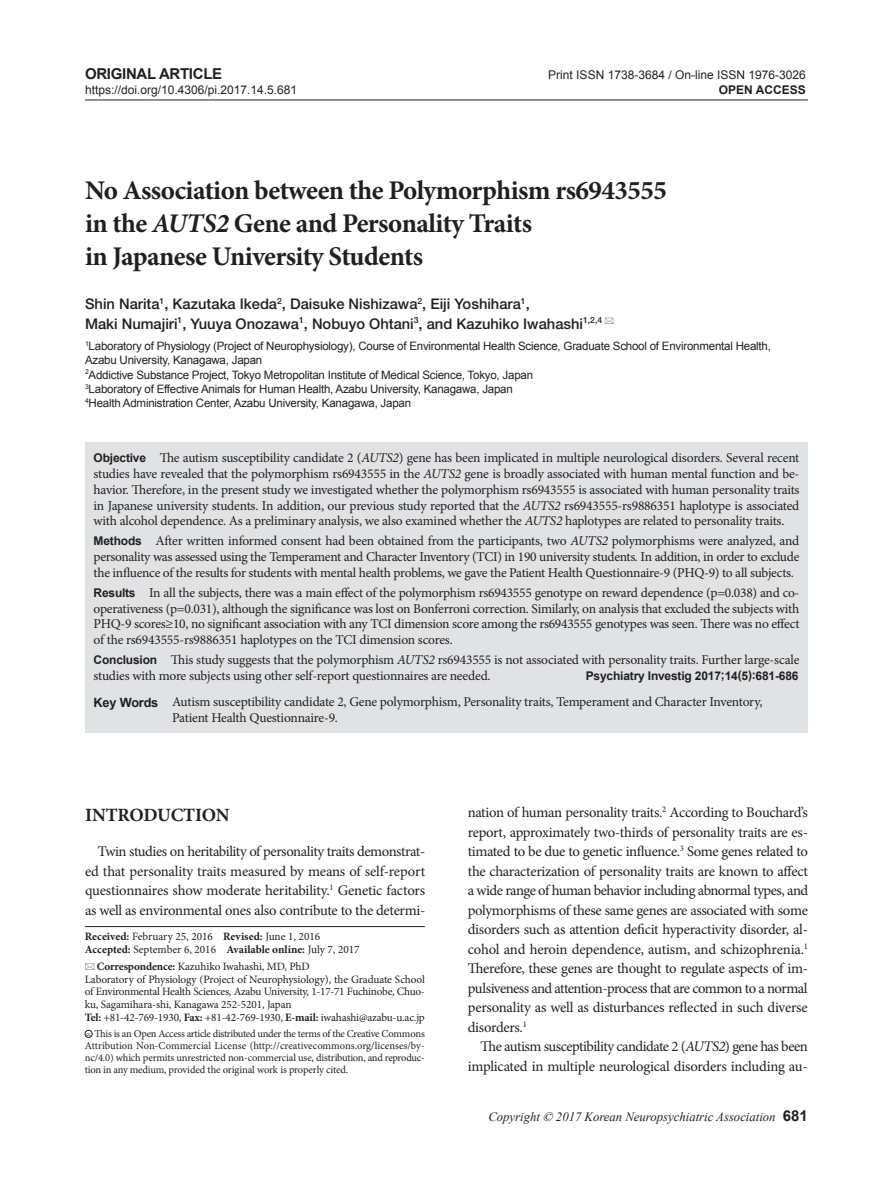
<style>
.page{position:relative;width:893px;height:1191px;background:#fff}
.page>*{position:absolute;margin:0;border:0;box-sizing:border-box;transform-origin:0 0}
.논문제목{font:700 27px/33px "Minion Pro";letter-spacing:-.02em;color:#231f20}
.큰제목{font:700 18.75px "Minion Pro";letter-spacing:-.01em;color:#231f20}
.t1{font:700 15px "Arial";letter-spacing:-.02em;color:#231f20}
.본문{font:14.7px/19.5px "Minion Pro";letter-spacing:-.02em;color:#231f20;text-align:justify}
.이름{font:500 14.7px/19.5px "Helvetica Neue LT Std";color:#231f20}
.초록{font:13.5px/15.8px "Minion Pro";letter-spacing:-.015em;color:#231f20;text-align:justify}
.t2{font:italic 12.75px "Times New Roman";color:#231f20}
.t3{font:12px "Arial";color:#231f20}
.초록-2{font:700 12px "Arial";letter-spacing:-.015em;color:#231f20}
.소속{font:11.55px/14.2px "Arial";letter-spacing:-.02em;color:#231f20}
.교신저자{font:11.25px/12.8px "Minion Pro";letter-spacing:-.015em;color:#231f20;text-align:justify}
.날짜{font:700 11.25px "Minion Pro";color:#231f20}
.날짜-2{font:11.25px "Minion Pro";color:#231f20}
.날짜-3{font:10.5px/12px "Minion Pro";letter-spacing:-.015em;color:#231f20;text-align:justify}
.t4{font:6.6px "Minion Pro";color:#231f20}
.s1{font-style:italic}
.s2{font-family:"Arial";font-weight:700;font-size:12px}
.s3{font-family:"Arial";font-weight:700;font-size:12.75px;color:#e1e2e4}
.s4{font-family:"Arial";font-weight:700;font-size:12.75px}
.s5{font-weight:700}
.s6{font-weight:400}
.s7{font-family:"Arial";font-weight:700;font-style:normal;font-size:15px}
</style>
<div class="page">
<hr style="left:85px;top:100px;width:723px;height:1px;background:#231f20">
<div style="left:85px;top:443px;width:723px;height:290px;background:#e1e2e4"></div>
<hr style="left:85px;top:926px;width:340px;height:1px;background:#231f20">
<div style="left:85px;top:1030px;width:7px;height:7px;border:1px solid #231f20;border-radius:50%"></div>
<p class="t1" style="left:85px;top:64px;width:139px">ORIGINAL ARTICLE</p>
<p class="t3" style="left:85px;top:82px;width:214px">https://doi.org/10.4306/pi.2017.14.5.681</p>
<p class="t3" style="left:548px;top:67px;width:259px">Print ISSN 1738-3684 / On-line ISSN 1976-3026</p>
<p class="초록-2" style="left:719px;top:82px;width:88px">OPEN ACCESS</p>
<p class="논문제목" style="left:85px;top:175px;width:583px">No Association between the Polymorphism rs6943555 in the <span class="s1">AUTS2</span> Gene and Personality Traits<br>in Japanese University Students</p>
<p class="이름" style="left:85px;top:294px;width:519px">Shin Narita<sup>1</sup>, Kazutaka Ikeda<sup>2</sup>, Daisuke Nishizawa<sup>2</sup>, Eiji Yoshihara<sup>1</sup>,<br>Maki Numajiri<sup>1</sup>, Yuuya Onozawa<sup>1</sup>, Nobuyo Ohtani<sup>3</sup>, and Kazuhiko Iwahashi<sup>1,2,4</sup></p>
<p class="소속" style="left:85px;top:339px;width:687px"><sup>1</sup>Laboratory of Physiology (Project of Neurophysiology), Course of Environmental Health Science, Graduate School of Environmental Health,<br>Azabu University, Kanagawa, Japan</p>
<p class="소속" style="left:85px;top:367px;width:450px"><sup>2</sup>Addictive Substance Project, Tokyo Metropolitan Institute of Medical Science, Tokyo, Japan</p>
<p class="소속" style="left:85px;top:382px;width:429px"><sup>3</sup>Laboratory of Effective Animals for Human Health, Azabu University, Kanagawa, Japan</p>
<p class="소속" style="left:85px;top:396px;width:328px"><sup>4</sup>Health Administration Center, Azabu University, Kanagawa, Japan</p>
<p class="초록" style="left:94px;top:450px;width:707px"><span class="s2">Objective</span><span class="s3">aa</span>The autism susceptibility candidate 2 (<span class="s1">AUTS2</span>) gene has been implicated in multiple neurological disorders. Several recent studies have revealed that the polymorphism rs6943555 in the <span class="s1">AUTS2</span> gene is broadly associated with human mental function and be&shy;havior. Therefore, in the present study we investigated whether the polymorphism rs6943555 is associated with human personality traits in Japanese university students. In addition, our previous study reported that the <span class="s1">AUTS2</span> rs6943555-rs9886351 haplotype is associated with alcohol dependence. As a preliminary analysis, we also examined whether the <span class="s1">AUTS2</span> haplotypes are related to personality traits.</p>
<p class="초록" style="left:94px;top:533px;width:707px"><span class="s2">Methods</span><span class="s3">aa</span>After written informed consent had been obtained from the participants, two <span class="s1">AUTS2</span> polymorphisms were analyzed, and personality was assessed using the Temperament and Character Inventory (TCI) in 190 university students. In addition, in order to exclude the influence of the results for students with mental health problems, we gave the Patient Health Questionnaire-9 (PHQ-9) to all subjects.</p>
<p class="초록" style="left:94px;top:585px;width:707px"><span class="s2">Results</span><span class="s3">aa</span>In all the subjects, there was a main effect of the polymorphism rs6943555 genotype on reward dependence (p=0.038) and co&shy;operativeness (p=0.031), although the significance was lost on Bonferroni correction. Similarly, on analysis that excluded the subjects with PHQ-9 scores≥10, no significant association with any TCI dimension score among the rs6943555 genotypes was seen. There was no effect of the rs6943555-rs9886351 haplotypes on the TCI dimension scores.</p>
<p class="초록" style="left:94px;top:652px;width:707px"><span class="s2">Conclusion</span><span class="s3">aa</span>This study suggests that the polymorphism <span class="s1">AUTS2</span> rs6943555 is not associated with personality traits. Further large-scale studies with more subjects using other self-report questionnaires are needed.</p>
<p class="초록-2" style="left:586px;top:667px;width:214px">Psychiatry Investig 2017;14(5):681-686</p>
<p class="초록" style="left:172px;top:694px;width:592px;text-indent:-79px"><span class="s4">Key Words</span><span class="s3">aa</span>Autism susceptibility candidate 2, Gene polymorphism, Personality traits, Temperament and Character Inventory,<br>Patient Health Questionnaire-9.</p>
<p class="큰제목" style="left:85px;top:803px;width:146px">INTRODUCTION</p>
<p class="본문" style="left:85px;top:842px;width:342px;text-indent:13px">Twin studies on heritability of personality traits demonstrat&shy;ed that personality traits measured by means of self-report questionnaires show moderate heritability.<sup>1</sup> Genetic factors as well as environmental ones also contribute to the determi-</p>
<p class="날짜-2" style="left:85px;top:929px;width:237px"><span class="s5">Received:</span> February 25, 2016 <span class="s5">Revised:</span> June 1, 2016</p>
<p class="날짜" style="left:85px;top:942px;width:276px">Accepted: <span class="s6">September 6, 2016</span> Available online: <span class="s6">July 7, 2017</span></p>
<p class="교신저자" style="left:97px;top:960px;width:214px"><span class="s5">Correspondence:</span> Kazuhiko Iwahashi, MD, PhD</p>
<p class="교신저자" style="left:85px;top:972px;width:341px">Laboratory of Physiology (Project of Neurophysiology), the Graduate School of Environmental Health Sciences, Azabu University, 1-17-71 Fuchinobe, Chuo&shy;ku, Sagamihara-shi, Kanagawa 252-5201, Japan</p>
<p class="교신저자" style="left:85px;top:1011px;width:341px"><span class="s5">Tel:</span> +81-42-769-1930, <span class="s5">Fax:</span> +81-42-769-1930, <span class="s5">E-mail:</span> iwahashi@azabu-u.ac.jp</p>
<p class="t4" style="left:86px;top:1029px;width:7px">cc</p>
<p class="날짜-3" style="left:85px;top:1028px;width:341px;text-indent:10px">This is an Open Access article distributed under the terms of the Creative Commons Attribution Non-Commercial License (http://creativecommons.org/licenses/by&shy;nc/4.0) which permits unrestricted non-commercial use, distribution, and reproduc&shy;tion in any medium, provided the original work is properly cited.</p>
<p class="본문" style="left:468px;top:803px;width:342px">nation of human personality traits.<sup>2</sup> According to Bouchard’s report, approximately two-thirds of personality traits are es&shy;timated to be due to genetic influence.<sup>3</sup> Some genes related to the characterization of personality traits are known to affect a wide range of human behavior including abnormal types, and polymorphisms of these same genes are associated with some disorders such as attention deficit hyperactivity disorder, al&shy;cohol and heroin dependence, autism, and schizophrenia.<sup>1<br></sup>Therefore, these genes are thought to regulate aspects of im&shy;pulsiveness and attention-process that are common to a normal personality as well as disturbances reflected in such diverse disorders.<sup>1</sup></p>
<p class="본문" style="left:468px;top:1037px;width:342px;text-align:right">The autism susceptibility candidate 2 (<span class="s1">AUTS2</span>) gene has been implicated in multiple neurological disorders including au-</p>
<p class="t2" style="left:488px;top:1107px;width:321px">Copyright © 2017 Korean Neuropsychiatric Association <span class="s7">681</span></p>
</div>
